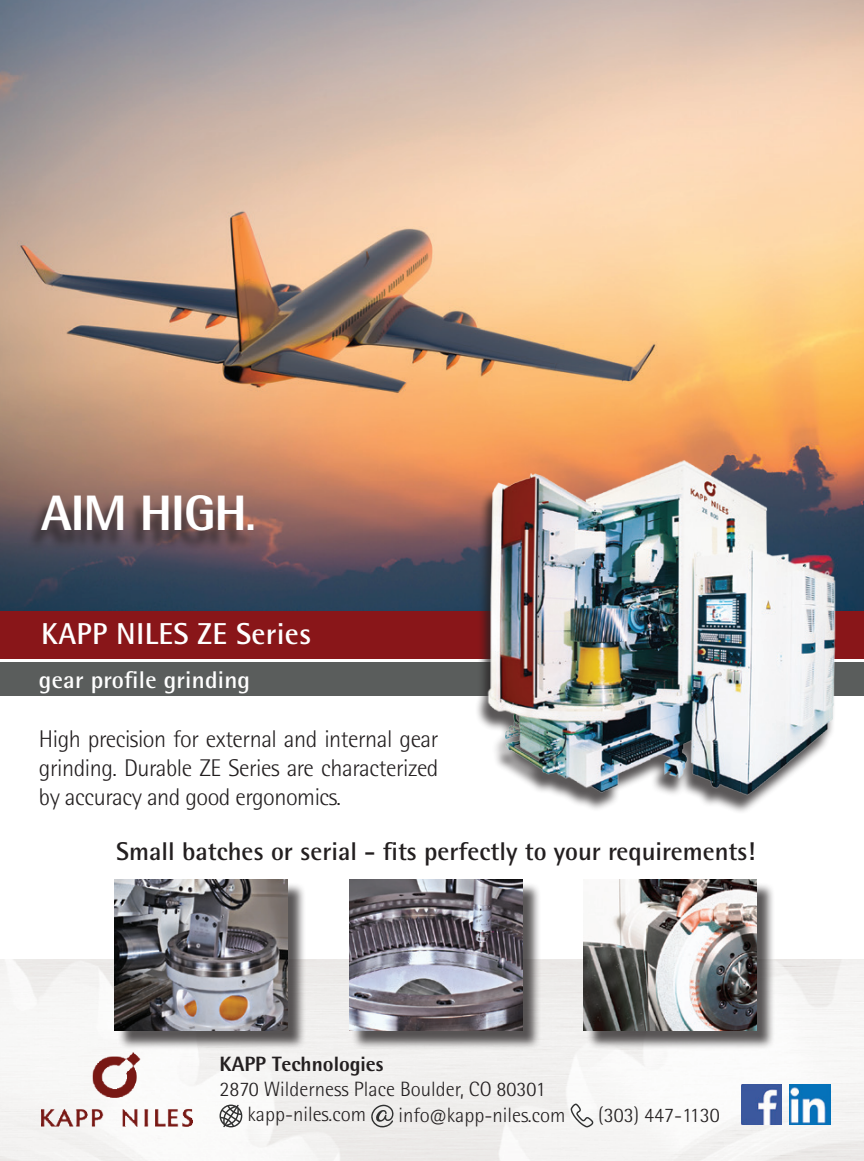
<style>
.page{position:relative;width:864px;height:1161px;background:#fff}
.page>*{position:absolute;margin:0;border:0;box-sizing:border-box;transform-origin:0 0}
.t1{font:800 49.8px "Rotis Semi Sans Std";letter-spacing:-.02em;color:#fff}
.t2{font:700 30.15px "Rotis Semi Sans";letter-spacing:.01em;color:#fff}
.t3{font:700 25.65px "Rotis Semi Sans";color:#231f20}
.t4{font:300 24.15px/29px "Rotis Semi Sans";letter-spacing:-.02em;color:#231f20;text-align:justify}
.t5{font:700 24.15px "Rotis Semi Sans";letter-spacing:.01em;color:#fff}
.t6{font:300 20.7px/25.2px "Rotis Semi Sans Std";color:#231f20}
.t7{font:800 20.7px "Rotis Semi Sans Std";color:#231f20}
.s1{font-size:40.8px}
</style>
<div class="page">
<img style="left:0;top:959px;width:864px;height:202px">
<img style="left:741px;top:1084px;width:40px;height:40px">
<img style="left:790px;top:1084px;width:40px;height:40px">
<svg style="left:218px;top:1105px;width:26px;height:22px"></svg>
<svg style="left:370px;top:1105px;width:24px;height:22px"></svg>
<svg style="left:571px;top:1104px;width:22px;height:23px"></svg>
<img style="left:0;top:0;width:864px;height:611px">
<div style="left:27px;top:500px;width:227px;height:52px;background:#231f20;opacity:.75"></div>
<div style="left:0;top:662px;width:864px;height:34px;background:#5a5d5c"></div>
<div style="left:0;top:611px;width:864px;height:48px;background:#891619"></div>
<img style="left:432px;top:458px;width:432px;height:348px">
<div style="left:586px;top:882px;width:190px;height:168px;background:#231f20;opacity:.75"></div>
<img style="left:584px;top:880px;width:173px;height:151px">
<div style="left:351px;top:882px;width:190px;height:168px;background:#231f20;opacity:.75"></div>
<img style="left:349px;top:880px;width:173px;height:151px">
<div style="left:117px;top:882px;width:190px;height:168px;background:#231f20;opacity:.75"></div>
<img style="left:115px;top:880px;width:173px;height:151px">
<img style="left:41px;top:1053px;width:151px;height:74px">
<h1 class="t1" style="left:41px;top:482px;width:216px">AIM HIGH<span class="s1">.</span></h1>
<p class="t2" style="left:41px;top:615px;width:272px">KAPP NILES ZE Series</p>
<p class="t5" style="left:39px;top:665px;width:213px">gear profile grinding</p>
<p class="t4" style="left:39px;top:725px;width:401px">High precision for external and internal gear grinding. Durable ZE Series are characterized by accuracy and good ergonomics.</p>
<p class="t3" style="left:116px;top:835px;width:640px">Small batches or serial - fits perfectly to your requirements!</p>
<p class="t7" style="left:220px;top:1051px;width:166px">KAPP Technologies</p>
<p class="t6" style="left:247px;top:1077px;width:300px;text-indent:-28px">2870 Wilderness Place Boulder, CO 80301 kapp-niles.com</p>
<p class="t6" style="left:399px;top:1102px;width:169px">info@kapp-niles.com</p>
<p class="t6" style="left:598px;top:1102px;width:123px">(303) 447-1130</p>
</div>
